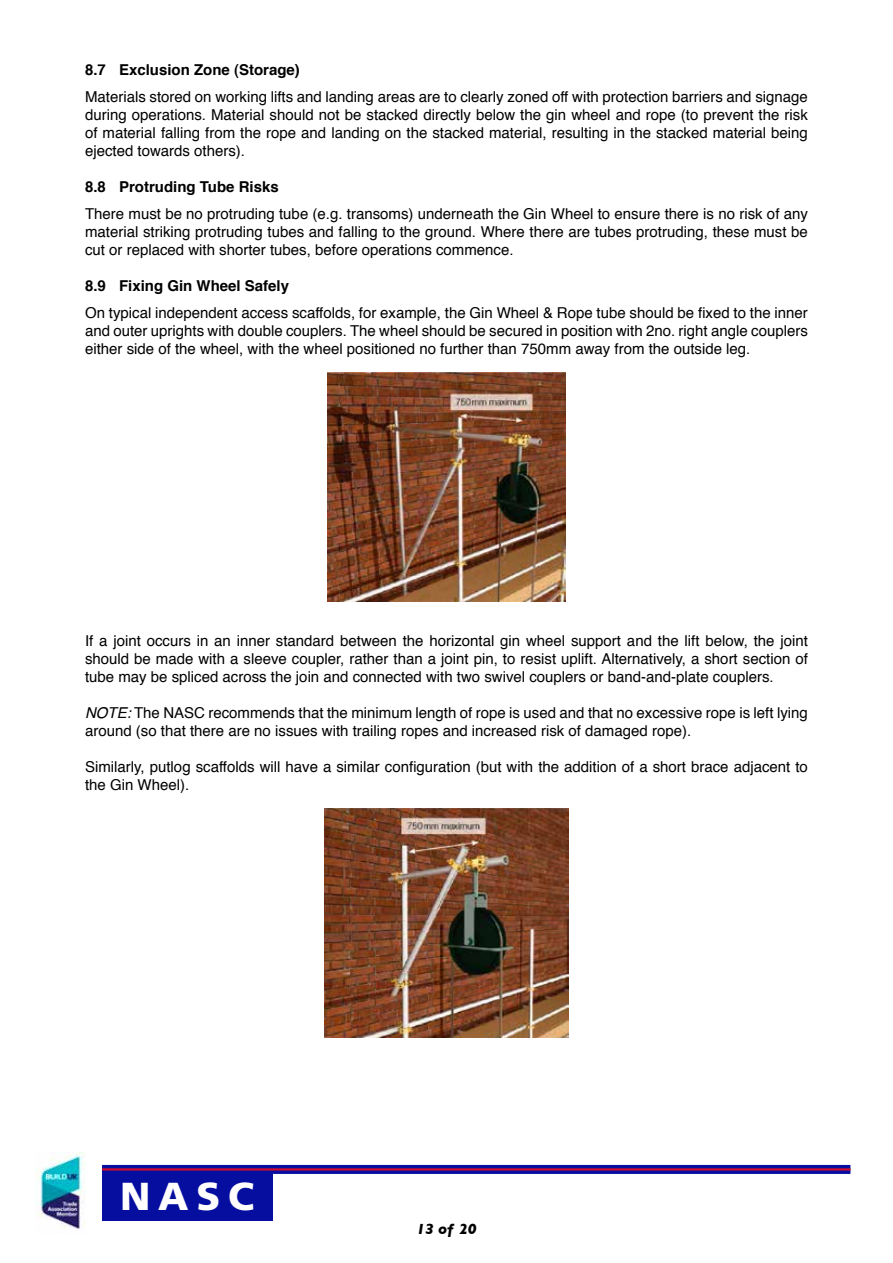
<style>
.page{position:relative;width:893px;height:1263px;background:#fff}
.page>*{position:absolute;margin:0;border:0;box-sizing:border-box;transform-origin:0 0}
.t1{font:900 39px "Frutiger";color:#fff}
.t2{font:15px/18px "Helvetica";color:#000;text-align:justify}
.t3{font:700 15px "Helvetica";color:#000}
.t4{font:italic 700 15px "Gill Sans";color:#000}
.s1{font-style:italic}
</style>
<div class="page">
<div style="left:102px;top:1169px;width:170px;height:51px;background:#060e9f"></div>
<svg style="left:102px;top:1165px;width:748px;height:9px;background:#170f96"></svg>
<hr style="left:102px;top:1168px;width:748px;height:2px;background:#cf0a2c">
<img style="left:35px;top:1152px;width:50px;height:77px">
<img style="left:327px;top:373px;width:239px;height:228px">
<img style="left:325px;top:808px;width:243px;height:230px">
<p class="t3" style="left:85px;top:58px;width:216px">8.7 Exclusion Zone (Storage)</p>
<p class="t2" style="left:85px;top:88px;width:724px">Materials stored on working lifts and landing areas are to clearly zoned off with protection barriers and signage during operations. Material should not be stacked directly below the gin wheel and rope (to prevent the risk of material falling from the rope and landing on the stacked material, resulting in the stacked material being ejected towards others).</p>
<p class="t3" style="left:85px;top:175px;width:195px">8.8 Protruding Tube Risks</p>
<p class="t2" style="left:85px;top:205px;width:724px">There must be no protruding tube (e.g. transoms) underneath the Gin Wheel to ensure there is no risk of any material striking protruding tubes and falling to the ground. Where there are tubes protruding, these must be cut or replaced with shorter tubes, before operations commence.</p>
<p class="t3" style="left:85px;top:274px;width:206px">8.9 Fixing Gin Wheel Safely</p>
<p class="t2" style="left:85px;top:304px;width:724px">On typical independent access scaffolds, for example, the Gin Wheel &amp; Rope tube should be fixed to the inner and outer uprights with double couplers. The wheel should be secured in position with 2no. right angle couplers either side of the wheel, with the wheel positioned no further than 750mm away from the outside leg.</p>
<p class="t2" style="left:85px;top:632px;width:724px">If a joint occurs in an inner standard between the horizontal gin wheel support and the lift below, the joint should be made with a sleeve coupler, rather than a joint pin, to resist uplift. Alternatively, a short section of tube may be spliced across the join and connected with two swivel couplers or band-and-plate couplers.</p>
<p class="t2" style="left:85px;top:704px;width:724px"><span class="s1">NOTE:</span> The NASC recommends that the minimum length of rope is used and that no excessive rope is left lying around (so that there are no issues with trailing ropes and increased risk of damaged rope).</p>
<p class="t2" style="left:85px;top:758px;width:724px">Similarly, putlog scaffolds will have a similar configuration (but with the addition of a short brace adjacent to the Gin Wheel).</p>
<h1 class="t1" style="left:120px;top:1173px;width:135px">NASC</h1>
<p class="t4" style="left:416px;top:1220px;width:62px">13 of 20</p>
</div>
